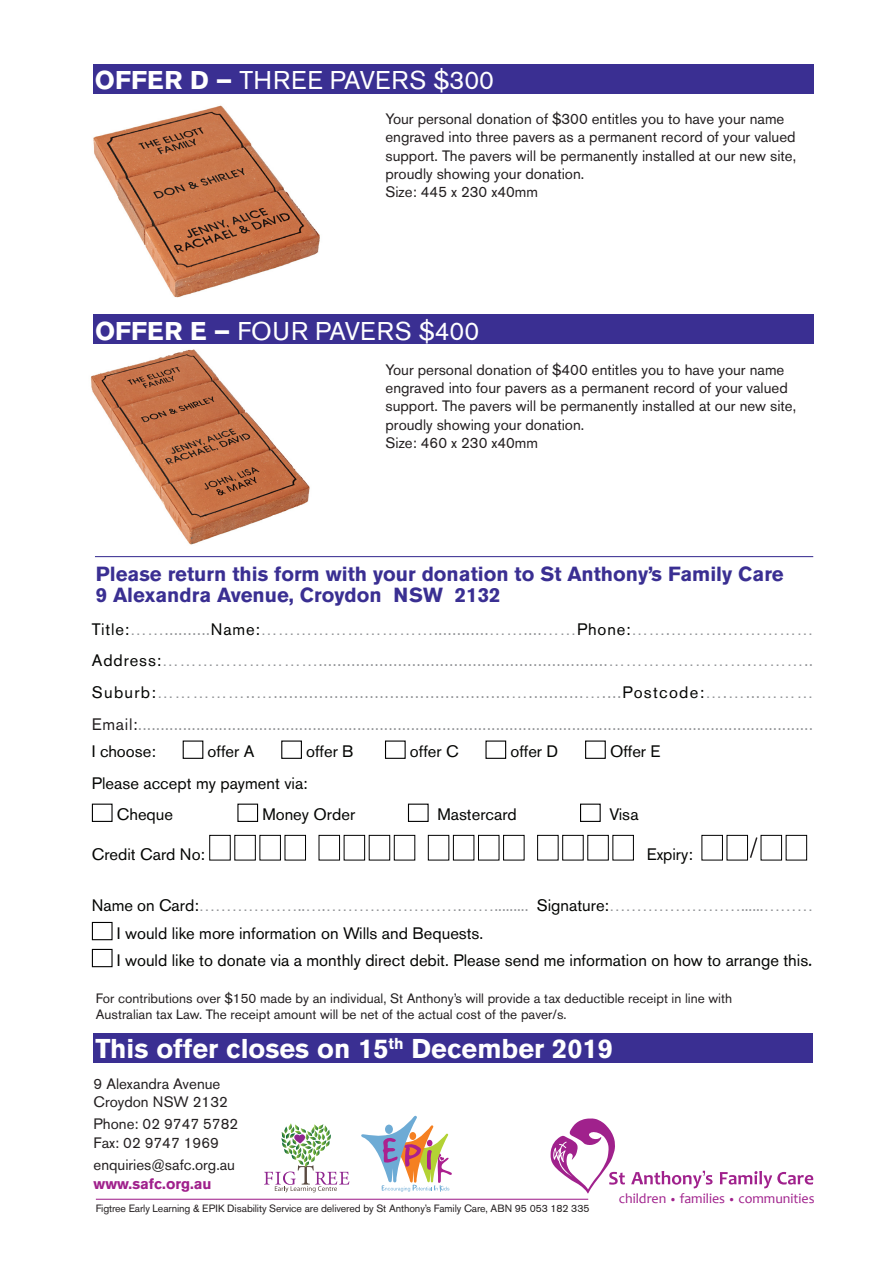
<style>
.page{position:relative;width:893px;height:1263px;background:#fff}
.page>*{position:absolute;margin:0;border:0;box-sizing:border-box;transform-origin:0 0}
.t1{font:700 27px "Akzidenz Grotesk BE";color:#fff}
.t2{font:25.5px "Akzidenz Grotesk BE";color:#fff}
.t3{font:700 20.25px/21.8px "Akzidenz Grotesk BE";color:#3a2f92}
.t4{font:16.5px "Akzidenz Grotesk BE";letter-spacing:.05em;color:#939598}
.t5{font:16.5px "Akzidenz Grotesk BE";color:#040503}
.t6{font:16.5px "Akzidenz Grotesk BE";letter-spacing:.075em;color:#939598}
.t7{font:16.5px "Akzidenz Grotesk BE";color:#939598}
.t8{font:15px/18.3px "Akzidenz Grotesk BE";color:#231f20}
.t9{font:13.95px "Candara";color:#a0218c}
.t10{font:13.5px/16.2px "Akzidenz Grotesk BE";color:#231f20}
.t11{font:10.5px "Akzidenz Grotesk BE";letter-spacing:-.01em;color:#231f20}
.s1{font-weight:700}
.s2{color:#040503}
.s3{color:#231f20}
.s4{font-family:"Candara"}
.s5{font-weight:700;color:#a0218c}
.s6{font-size:10.95px}
</style>
<div class="page">
<div style="left:94px;top:1033px;width:719px;height:29px;background:#3a2f92"></div>
<hr style="left:96px;top:1199px;width:492px;height:1px;background:#a0218c">
<svg style="left:361px;top:1116px;width:91px;height:76px"></svg>
<svg style="left:264px;top:1123px;width:85px;height:69px"></svg>
<svg style="left:551px;top:1118px;width:74px;height:75px"></svg>
<svg style="left:631px;top:1171px;width:82px;height:17px"></svg>
<svg style="left:720px;top:1171px;width:93px;height:17px"></svg>
<div style="left:183px;top:740px;width:20px;height:19px;background:#fff;border:1px solid #000"></div>
<div style="left:281px;top:740px;width:21px;height:19px;background:#fff;border:1px solid #000"></div>
<div style="left:385px;top:740px;width:21px;height:19px;background:#fff;border:1px solid #000"></div>
<div style="left:485px;top:740px;width:21px;height:19px;background:#fff;border:1px solid #000"></div>
<div style="left:585px;top:740px;width:21px;height:19px;border:1px solid #000"></div>
<div style="left:92px;top:804px;width:21px;height:18px;background:#fff;border:1px solid #000"></div>
<div style="left:237px;top:804px;width:21px;height:18px;background:#fff;border:1px solid #000"></div>
<div style="left:408px;top:804px;width:21px;height:18px;background:#fff;border:1px solid #000"></div>
<div style="left:580px;top:804px;width:21px;height:18px;background:#fff;border:1px solid #000"></div>
<div style="left:260px;top:835px;width:21px;height:25px;background:#fff;border:1px solid #000"></div>
<div style="left:285px;top:835px;width:21px;height:25px;background:#fff;border:1px solid #000"></div>
<div style="left:319px;top:835px;width:21px;height:25px;background:#fff;border:1px solid #000"></div>
<div style="left:344px;top:835px;width:21px;height:25px;background:#fff;border:1px solid #000"></div>
<div style="left:369px;top:835px;width:21px;height:25px;background:#fff;border:1px solid #000"></div>
<div style="left:394px;top:835px;width:21px;height:25px;background:#fff;border:1px solid #000"></div>
<div style="left:428px;top:835px;width:21px;height:25px;background:#fff;border:1px solid #000"></div>
<div style="left:453px;top:835px;width:21px;height:25px;background:#fff;border:1px solid #000"></div>
<div style="left:478px;top:835px;width:21px;height:25px;background:#fff;border:1px solid #000"></div>
<div style="left:503px;top:835px;width:21px;height:25px;background:#fff;border:1px solid #000"></div>
<div style="left:537px;top:835px;width:21px;height:25px;background:#fff;border:1px solid #000"></div>
<div style="left:613px;top:835px;width:21px;height:25px;background:#fff;border:1px solid #000"></div>
<div style="left:702px;top:835px;width:21px;height:25px;background:#fff;border:1px solid #000"></div>
<div style="left:727px;top:835px;width:21px;height:25px;background:#fff;border:1px solid #000"></div>
<div style="left:761px;top:835px;width:21px;height:25px;border:1px solid #000"></div>
<div style="left:786px;top:835px;width:21px;height:25px;background:#fff;border:1px solid #000"></div>
<div style="left:92px;top:922px;width:21px;height:18px;background:#fff;border:1px solid #000"></div>
<div style="left:92px;top:949px;width:21px;height:18px;background:#fff;border:1px solid #000"></div>
<svg style="left:749px;top:837px;width:9px;height:21px"></svg>
<div style="left:93px;top:64px;width:720px;height:30px;background:#3a2f92"></div>
<img style="left:93px;top:105px;width:227px;height:193px">
<div style="left:93px;top:315px;width:720px;height:29px;background:#3a2f92"></div>
<img style="left:90px;top:349px;width:220px;height:196px">
<hr style="left:95px;top:556px;width:718px;height:1px;background:#3a2f92">
<p class="t2" style="left:95px;top:65px;width:401px"><span class="s1">OFFER D –</span> THREE PAVERS $300</p>
<p class="t8" style="left:385px;top:110px;width:412px">Your personal donation of $300 entitles you to have your name engraved into three pavers as a permanent record of your valued support. The pavers will be permanently installed at our new site, proudly showing your donation.<br>Size: 445 x 230 x40mm</p>
<p class="t2" style="left:95px;top:316px;width:386px"><span class="s1">OFFER E –</span> FOUR PAVERS $400</p>
<p class="t8" style="left:386px;top:360px;width:412px">Your personal donation of $400 entitles you to have your name engraved into four pavers as a permanent record of your valued support. The pavers will be permanently installed at our new site, proudly showing your donation.<br>Size: 460 x 230 x40mm</p>
<p class="t3" style="left:96px;top:563px;width:689px">Please return this form with your donation to St Anthony’s Family Care<br>9 Alexandra Avenue, Croydon NSW 2132</p>
<p class="t4" style="left:92px;top:619px;width:723px"><span class="s2">Title:</span>……..........<span class="s2">Name:</span>…………………………............……....……<span class="s2">Phone:</span>…….……….……………</p>
<p class="t4" style="left:92px;top:650px;width:722px"><span class="s2">Address:</span>………………………..............................................................…………………….………..</p>
<p class="t6" style="left:92px;top:682px;width:723px"><span class="s2">Suburb:</span>……………..…...............................................…...........…....<span class="s2">Postcode:</span>….…...………</p>
<p class="t4" style="left:92px;top:714px;width:722px"><span class="s3">Email:</span>.......................................................................................................................................................</p>
<p class="t5" style="left:92px;top:741px;width:65px">I choose:</p>
<p class="t5" style="left:208px;top:741px;width:48px">offer A</p>
<p class="t5" style="left:306px;top:741px;width:49px">offer B</p>
<p class="t5" style="left:410px;top:741px;width:50px">offer C</p>
<p class="t5" style="left:510px;top:741px;width:49px">offer D</p>
<p class="t5" style="left:610px;top:741px;width:52px">Offer E</p>
<p class="t5" style="left:92px;top:773px;width:217px">Please accept my payment via:</p>
<p class="t5" style="left:117px;top:805px;width:58px">Cheque</p>
<p class="t5" style="left:262px;top:805px;width:94px">Money Order</p>
<p class="t5" style="left:437px;top:805px;width:81px">Mastercard</p>
<p class="t5" style="left:609px;top:805px;width:31px">Visa</p>
<p class="t5" style="left:92px;top:845px;width:115px">Credit Card No:</p>
<p class="t5" style="left:647px;top:845px;width:48px">Expiry:</p>
<p class="t7" style="left:92px;top:895px;width:723px"><span class="s2">Name on Card:</span>………………..….…………………….……......... <span class="s2">Signature:</span>……………………......………</p>
<p class="t5" style="left:117px;top:923px;width:368px">I would like more information on Wills and Bequests.</p>
<p class="t5" style="left:117px;top:951px;width:697px">I would like to donate via a monthly direct debit. Please send me information on how to arrange this<span class="s4">.</span></p>
<p class="t10" style="left:96px;top:990px;width:638px">For contributions over $150 made by an individual, St Anthony’s will provide a tax deductible receipt in line with<br>Australian tax Law. The receipt amount will be net of the actual cost of the paver/s.</p>
<p class="t1" style="left:96px;top:1033px;width:519px">This offer closes on 15<sup>th</sup> December 2019</p>
<p class="t8" style="left:94px;top:1074px;width:136px">9 Alexandra Avenue<br>Croydon NSW 2132</p>
<p class="t8" style="left:94px;top:1115px;width:146px">Phone: 02 9747 5782<br>Fax: 02 9747 1969</p>
<p class="t8" style="left:94px;top:1156px;width:143px">enquiries@safc.org.au <span class="s5">www.safc.org.au</span></p>
<p class="t11" style="left:96px;top:1202px;width:495px">Figtree Early Learning &amp; EPIK Disability Service are delivered by St Anthony’s Family Care, ABN 95 053 182 335</p>
<p class="t9" style="left:619px;top:1189px;width:197px">children <span class="s6">•</span> families <span class="s6">•</span> communities</p>
</div>
